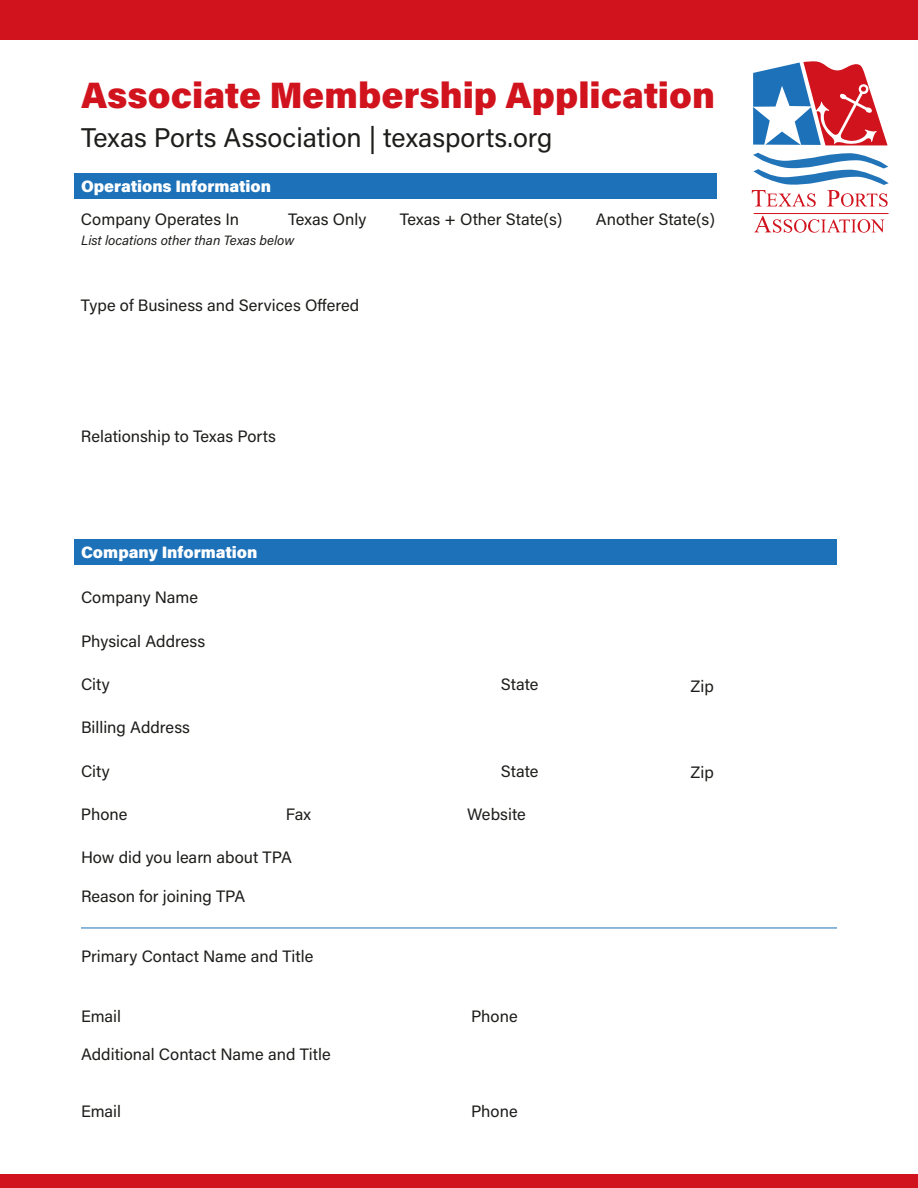
<style>
.page{position:relative;width:918px;height:1188px;background:#fff}
.page>*{position:absolute;margin:0;border:0;box-sizing:border-box;transform-origin:0 0}
.t1{font:900 36.75px "Acumin Pro";color:#d1131e}
.t2{font:27px "Acumin Pro";color:#1d1d1b}
.t3{font:16.5px "Acumin Pro";color:#1d1d1b}
.t4{font:900 16.5px "Acumin Pro";letter-spacing:-.005em;color:#fff}
.t5{font:italic 13.5px "Acumin Pro";color:#1d1d1b}
</style>
<div class="page">
<div style="left:74px;top:173px;width:642px;height:25px;background:#1d71b8"></div>
<div style="left:74px;top:539px;width:763px;height:26px;background:#1d71b8"></div>
<div style="left:0;top:0;width:918px;height:40px;background:#d1131e"></div>
<div style="left:0;top:1174px;width:918px;height:14px;background:#d1131e"></div>
<svg style="left:754px;top:216px;width:131px;height:17px"></svg>
<hr style="left:754px;top:213px;width:134px;height:1px;background:#d1131e">
<svg style="left:752px;top:153px;width:137px;height:54px"></svg>
<svg style="left:753px;top:61px;width:135px;height:84px"></svg>
<hr style="left:81px;top:928px;width:756px;height:1px;background:#1d71b8">
<h1 class="t1" style="left:81px;top:69px;width:635px">Associate Membership Application</h1>
<h2 class="t2" style="left:81px;top:119px;width:473px">Texas Ports Association | texasports.org</h2>
<p class="t4" style="left:81px;top:174px;width:192px">Operations Information</p>
<p class="t3" style="left:81px;top:208px;width:160px">Company Operates In</p>
<p class="t3" style="left:288px;top:208px;width:80px">Texas Only</p>
<p class="t3" style="left:400px;top:208px;width:164px">Texas + Other State(s)</p>
<p class="t3" style="left:596px;top:208px;width:120px">Another State(s)</p>
<p class="t5" style="left:81px;top:231px;width:215px">List locations other than Texas below</p>
<p class="t3" style="left:81px;top:294px;width:280px">Type of Business and Services Offered</p>
<p class="t3" style="left:81px;top:425px;width:196px">Relationship to Texas Ports</p>
<p class="t4" style="left:81px;top:540px;width:178px">Company Information</p>
<p class="t3" style="left:81px;top:586px;width:119px">Company Name</p>
<p class="t3" style="left:81px;top:630px;width:126px">Physical Address</p>
<p class="t3" style="left:81px;top:673px;width:30px">City</p>
<p class="t3" style="left:81px;top:716px;width:111px">Billing Address</p>
<p class="t3" style="left:81px;top:759px;width:30px">City</p>
<p class="t3" style="left:81px;top:803px;width:48px">Phone</p>
<p class="t3" style="left:286px;top:803px;width:27px">Fax</p>
<p class="t3" style="left:81px;top:846px;width:212px">How did you learn about TPA</p>
<p class="t3" style="left:81px;top:884px;width:166px">Reason for joining TPA</p>
<p class="t3" style="left:81px;top:945px;width:234px">Primary Contact Name and Title</p>
<p class="t3" style="left:81px;top:1005px;width:42px">Email</p>
<p class="t3" style="left:81px;top:1043px;width:251px">Additional Contact Name and Title</p>
<p class="t3" style="left:81px;top:1100px;width:42px">Email</p>
<p class="t3" style="left:501px;top:673px;width:39px">State</p>
<p class="t3" style="left:501px;top:759px;width:39px">State</p>
<p class="t3" style="left:467px;top:803px;width:60px">Website</p>
<p class="t3" style="left:471px;top:1005px;width:48px">Phone</p>
<p class="t3" style="left:471px;top:1100px;width:48px">Phone</p>
<p class="t3" style="left:690px;top:674px;width:25px">Zip</p>
<p class="t3" style="left:690px;top:761px;width:25px">Zip</p>
</div>
